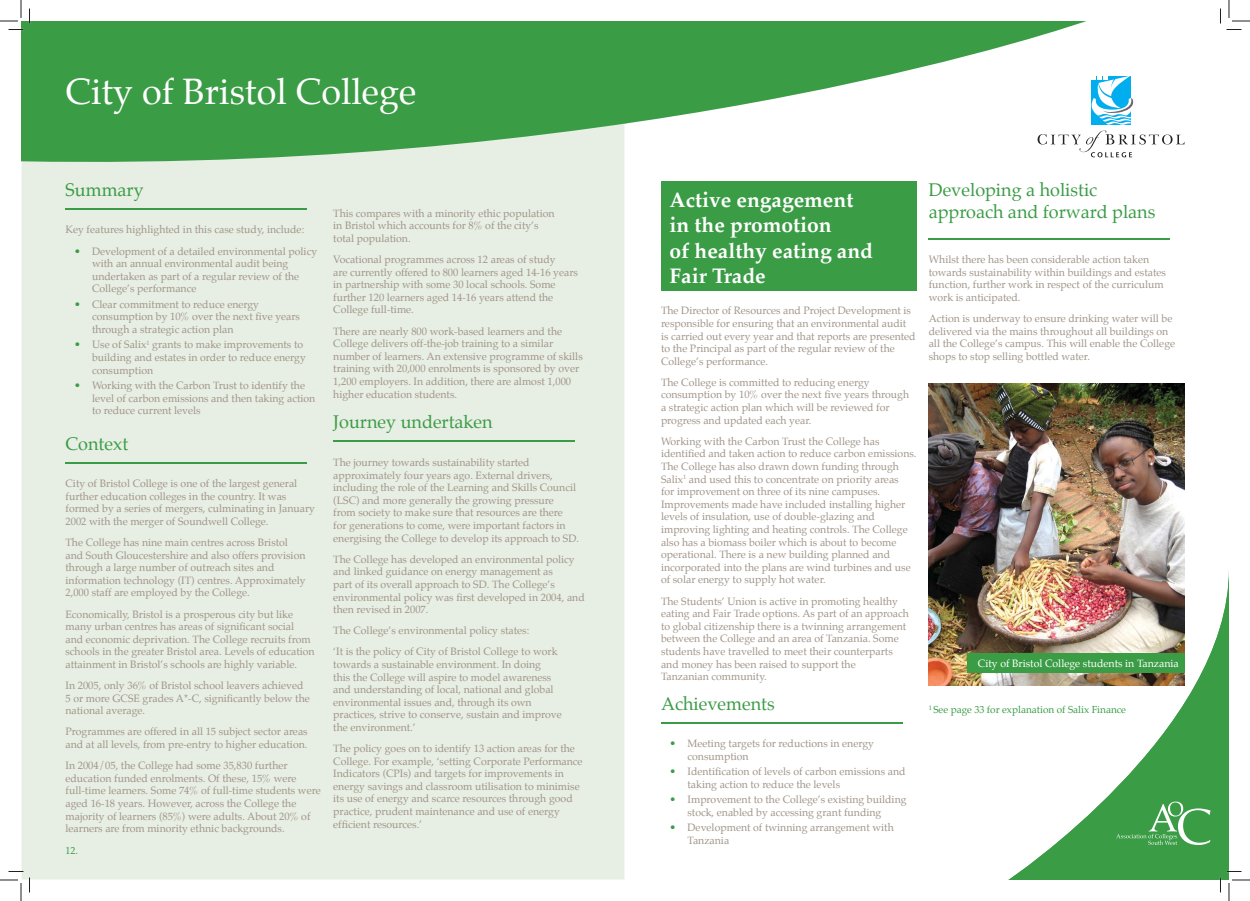
<style>
.page{position:relative;width:1250px;height:901px;background:#fff}
.page>*{position:absolute;margin:0;border:0;box-sizing:border-box;transform-origin:0 0}
.t1{font:36px "Palatino";color:#fff}
.t2{font:700 21px/25.2px "Palatino";color:#fff}
.t3{font:18px/21.6px "Palatino";color:#3b9c46}
.t4{font:10.5px/12.6px "Palatino";color:#a19589}
.t5{font:10.5px "Palatino";color:#fff}
.t6{font:10px "Palatino";color:#3b9c46}
.s1{font-size:11px;color:#3b9c46}
</style>
<div class="page">
<div style="left:22px;top:173px;width:602px;height:706px;background:#e7eee3"></div>
<div style="left:66px;top:847px;width:11px;height:7px;background:#e7eee3"></div>
<svg style="left:21px;top:21px;width:604px;height:152px;background:#54a85d"></svg>
<svg style="left:625px;top:21px;width:461px;height:103px;fill:#3b9c46"></svg>
<img style="left:928px;top:383px;width:256px;height:302px">
<div style="left:966px;top:653px;width:218px;height:20px;background:#3b9c46"></div>
<hr style="left:66px;top:208px;width:240px;height:1px;background:#3b9c46">
<hr style="left:66px;top:462px;width:240px;height:1px;background:#3b9c46">
<hr style="left:333px;top:441px;width:241px;height:1px;background:#3b9c46">
<img style="left:1008px;top:409px;width:221px;height:471px">
<svg style="left:1116px;top:802px;width:94px;height:43px;background:#57aa60"></svg>
<hr style="left:661px;top:722px;width:241px;height:1px;background:#3b9c46">
<svg style="left:1037px;top:75px;width:147px;height:82px"></svg>
<hr style="left:928px;top:238px;width:241px;height:1px;background:#3b9c46">
<div style="left:661px;top:181px;width:255px;height:110px;background:#3b9c46"></div>
<svg style="left:0;top:0;width:30px;height:30px"></svg>
<svg style="left:0;top:871px;width:30px;height:30px"></svg>
<svg style="left:1220px;top:0;width:30px;height:30px"></svg>
<svg style="left:1219px;top:871px;width:31px;height:30px"></svg>
<h1 class="t1" style="left:66px;top:75px;width:352px">City of Bristol College</h1>
<h3 class="t3" style="left:66px;top:181px;width:80px">Summary</h3>
<p class="t4" style="left:66px;top:224px;width:240px">Key features highlighted in this case study, include:</p>
<p class="t4" style="left:92px;top:245px;width:227px;text-indent:-18px"><span class="s1">•</span> Development of a detailed environmental policy with an annual environmental audit being undertaken as part of a regular review of the College’s performance</p>
<p class="t4" style="left:92px;top:299px;width:209px;text-indent:-18px"><span class="s1">•</span> Clear commitment to reduce energy consumption by 10% over the next five years through a strategic action plan</p>
<p class="t4" style="left:92px;top:339px;width:215px;text-indent:-18px"><span class="s1">•</span> Use of Salix<sup>1</sup> grants to make improvements to building and estates in order to reduce energy consumption</p>
<p class="t4" style="left:92px;top:380px;width:225px;text-indent:-18px"><span class="s1">•</span> Working with the Carbon Trust to identify the level of carbon emissions and then taking action to reduce current levels</p>
<h3 class="t3" style="left:66px;top:434px;width:64px">Context</h3>
<p class="t4" style="left:66px;top:478px;width:251px">City of Bristol College is one of the largest general further education colleges in the country. It was formed by a series of mergers, culminating in January 2002 with the merger of Soundwell College.</p>
<p class="t4" style="left:66px;top:537px;width:242px">The College has nine main centres across Bristol and South Gloucestershire and also offers provision through a large number of outreach sites and information technology (IT) centres. Approximately 2,000 staff are employed by the College.</p>
<p class="t4" style="left:66px;top:608px;width:251px">Economically, Bristol is a prosperous city but like many urban centres has areas of significant social<br>and economic deprivation. The College recruits from schools in the greater Bristol area. Levels of education attainment in Bristol’s schools are highly variable.</p>
<p class="t4" style="left:66px;top:680px;width:246px">In 2005, only 36% of Bristol school leavers achieved<br>5 or more GCSE grades A*-C, significantly below the national average.</p>
<p class="t4" style="left:66px;top:726px;width:244px">Programmes are offered in all 15 subject sector areas and at all levels, from pre-entry to higher education.</p>
<p class="t4" style="left:66px;top:760px;width:257px">In 2004/05, the College had some 35,830 further education funded enrolments. Of these, 15% were full-time learners. Some 74% of full-time students were aged 16-18 years. However, across the College the majority of learners (85%) were adults. About 20% of learners are from minority ethnic backgrounds.</p>
<p class="t6" style="left:66px;top:845px;width:14px">12.</p>
<p class="t4" style="left:333px;top:208px;width:223px">This compares with a minority ethic population in Bristol which accounts for 8% of the city’s total population.</p>
<p class="t4" style="left:333px;top:254px;width:246px">Vocational programmes across 12 areas of study<br>are currently offered to 800 learners aged 14-16 years in partnership with some 30 local schools. Some further 120 learners aged 14-16 years attend the College full-time.</p>
<p class="t4" style="left:333px;top:325px;width:251px">There are nearly 800 work-based learners and the College delivers off-the-job training to a similar number of learners. An extensive programme of skills training with 20,000 enrolments is sponsored by over 1,200 employers. In addition, there are almost 1,000 higher education students.</p>
<h3 class="t3" style="left:333px;top:412px;width:161px">Journey undertaken</h3>
<p class="t4" style="left:333px;top:457px;width:247px">The journey towards sustainability started approximately four years ago. External drivers, including the role of the Learning and Skills Council (LSC) and more generally the growing pressure<br>from society to make sure that resources are there<br>for generations to come, were important factors in energising the College to develop its approach to SD.</p>
<p class="t4" style="left:333px;top:554px;width:253px">The College has developed an environmental policy and linked guidance on energy management as<br>part of its overall approach to SD. The College’s environmental policy was first developed in 2004, and then revised in 2007.</p>
<p class="t4" style="left:333px;top:621px;width:226px;line-height:21.1px">The College’s environmental policy states:<br>‘It is the policy of City of Bristol College to work</p>
<p class="t4" style="left:333px;top:659px;width:230px">towards a sustainable environment. In doing<br>this the College will aspire to model awareness and understanding of local, national and global environmental issues and, through its own practices, strive to conserve, sustain and improve the environment.’</p>
<p class="t4" style="left:333px;top:743px;width:251px">The policy goes on to identify 13 action areas for the College. For example, ‘setting Corporate Performance Indicators (CPIs) and targets for improvements in energy savings and classroom utilisation to minimise its use of energy and scarce resources through good practice, prudent maintenance and use of energy efficient resources.’</p>
<h2 class="t2" style="left:669px;top:189px;width:205px">Active engagement in the promotion<br>of healthy eating and<br>Fair Trade</h2>
<p class="t4" style="left:661px;top:305px;width:256px">The Director of Resources and Project Development is responsible for ensuring that an environmental audit is carried out every year and that reports are presented to the Principal as part of the regular review of the College’s performance.</p>
<p class="t4" style="left:661px;top:377px;width:250px">The College is committed to reducing energy consumption by 10% over the next five years through a strategic action plan which will be reviewed for progress and updated each year.</p>
<p class="t4" style="left:661px;top:436px;width:257px">Working with the Carbon Trust the College has identified and taken action to reduce carbon emissions.<br>The College has also drawn down funding through Salix<sup>1</sup> and used this to concentrate on priority areas<br>for improvement on three of its nine campuses.<br>Improvements made have included installing higher levels of insulation, use of double-glazing and improving lighting and heating controls. The College also has a biomass boiler which is about to become operational. There is a new building planned and incorporated into the plans are wind turbines and use of solar energy to supply hot water.</p>
<p class="t4" style="left:661px;top:595px;width:249px">The Students’ Union is active in promoting healthy eating and Fair Trade options. As part of an approach to global citizenship there is a twinning arrangement between the College and an area of Tanzania. Some students have travelled to meet their counterparts and money has been raised to support the<br>Tanzanian community.</p>
<h3 class="t3" style="left:661px;top:694px;width:115px">Achievements</h3>
<p class="t4" style="left:687px;top:738px;width:188px;text-indent:-18px"><span class="s1">•</span> Meeting targets for reductions in energy consumption</p>
<p class="t4" style="left:687px;top:766px;width:220px;text-indent:-18px"><span class="s1">•</span> Identification of levels of carbon emissions and taking action to reduce the levels</p>
<p class="t4" style="left:687px;top:794px;width:221px;text-indent:-18px"><span class="s1">•</span> Improvement to the College’s existing building stock, enabled by accessing grant funding</p>
<p class="t4" style="left:687px;top:822px;width:208px;text-indent:-18px"><span class="s1">•</span> Development of twinning arrangement with<br>Tanzania</p>
<h3 class="t3" style="left:928px;top:180px;width:228px">Developing a holistic approach and forward plans</h3>
<p class="t4" style="left:928px;top:254px;width:239px">Whilst there has been considerable action taken towards sustainability within buildings and estates function, further work in respect of the curriculum work is anticipated.</p>
<p class="t4" style="left:928px;top:313px;width:248px">Action is underway to ensure drinking water will be delivered via the mains throughout all buildings on all the College’s campus. This will enable the College shops to stop selling bottled water.</p>
<p class="t5" style="left:978px;top:659px;width:202px">City of Bristol College students in Tanzania</p>
<p class="t6" style="left:928px;top:705px;width:199px"><sup>1</sup> See page 33 for explanation of Salix Finance</p>
</div>
